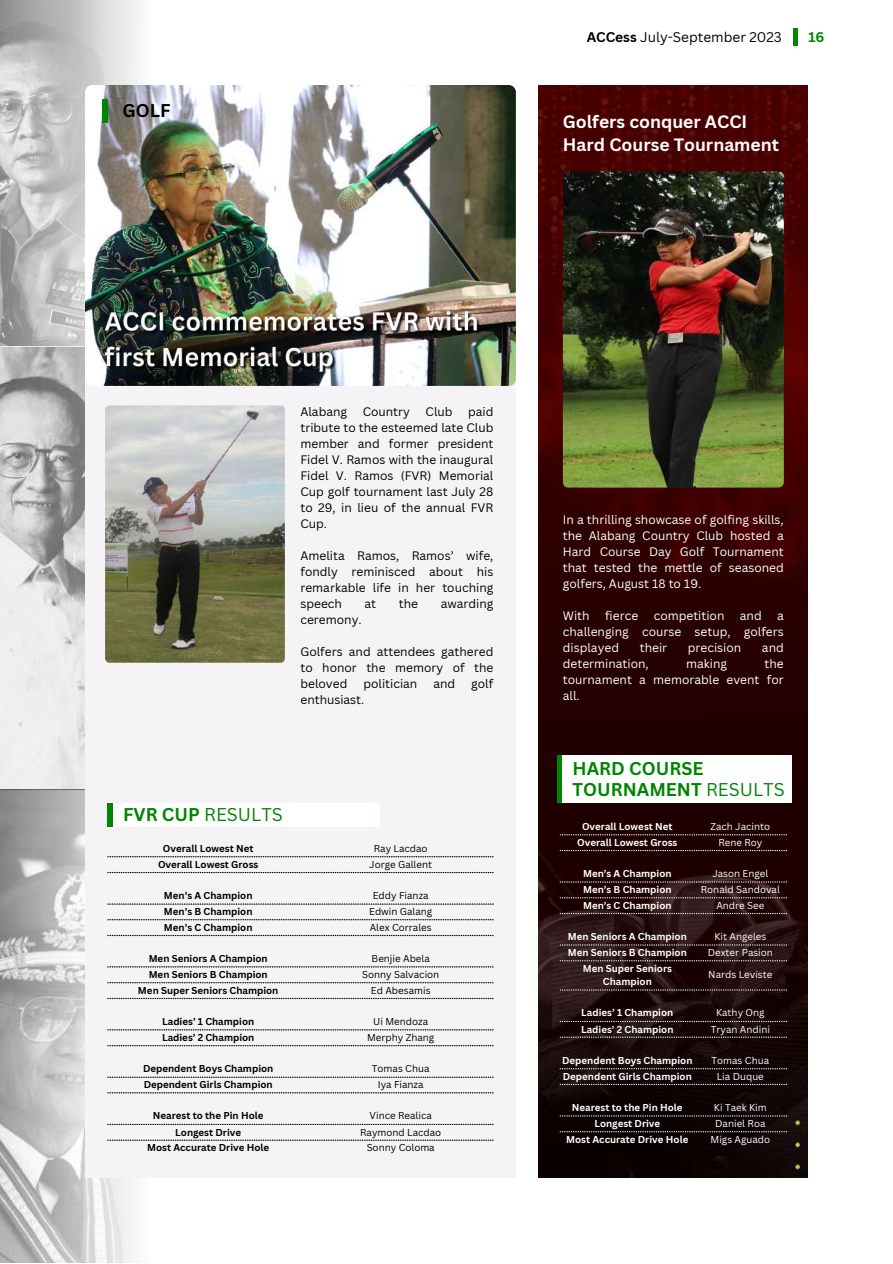
<style>
.page{position:relative;width:893px;height:1264px;background:#fff}
.page>*{position:absolute;margin:0;border:0;box-sizing:border-box;transform-origin:0 0}
.t1{font:700 18px/21.3px "Canva Sans";color:#008500}
.t2{font:18px "Canva Sans";color:#008500}
.t3{font:700 18px "Canva Sans";color:#000}
.t4{font:700 17.4px/23.5px "Canva Sans";color:#fff}
.t5{font:13.65px "Canva Sans";color:#000}
.t6{font:700 13.65px "Canva Sans";color:#008500}
.t7{font:12px/16px "Canva Sans";color:#000;text-align:justify}
.t8{font:12px/16px "Canva Sans";color:#fff;text-align:justify}
.t9{font:700 9.75px/13px "Canva Sans";color:#fff;text-align:center}
.t10{font:700 9.75px "Canva Sans";color:#000}
.t11{font:9.75px/17.5px "Canva Sans";color:#fff}
.t12{font:9.75px "Canva Sans";color:#000}
.s1{font-weight:700}
.s2{font-weight:400}
</style>
<div class="page">
<img style="left:0;top:346px;width:85px;height:444px">
<img style="left:0;top:0;width:139px;height:346px">
<img style="left:0;top:790px;width:153px;height:472px">
<div style="left:85px;top:339px;width:431px;height:838px;background:#f5f3f5"></div>
<img style="left:85px;top:85px;width:431px;height:301px;border-radius:7px">
<svg style="left:107px;top:856px;width:202px;height:284px"></svg>
<svg style="left:310px;top:856px;width:183px;height:284px"></svg>
<div style="left:102px;top:100px;width:6px;height:23px;background:#008500"></div>
<img style="left:538px;top:85px;width:269px;height:1091px">
<img style="left:563px;top:171px;width:220px;height:316px;border-radius:5px">
<svg style="left:559px;top:834px;width:227px;height:298px;background:#231010"></svg>
<hr style="left:793px;top:28px;width:4px;height:18px;background:#008500">
<div style="left:107px;top:802px;width:6px;height:24px;background:#008500"></div>
<div style="left:113px;top:802px;width:266px;height:24px;background:#fff"></div>
<div style="left:556px;top:755px;width:6px;height:48px;background:#008500"></div>
<div style="left:562px;top:755px;width:230px;height:48px;background:#fff"></div>
<img style="left:105px;top:405px;width:180px;height:257px;border-radius:4px">
<img style="left:103px;top:303px;width:380px;height:74px">
<h1 class="t3" style="left:122px;top:98px;width:50px">GOLF</h1>
<p class="t5" style="left:586px;top:27px;width:197px"><span class="s1">ACCess</span> July-September 2023</p>
<p class="t6" style="left:808px;top:27px;width:18px">16</p>
<h2 class="t4" style="left:563px;top:109px;width:218px">Golfers conquer ACCI<br>Hard Course Tournament</h2>
<p class="t7" style="left:300px;top:403px;width:194px;text-indent:168px">paid tribute to the esteemed late Club member and former president Fidel V. Ramos with the inaugural Fidel V. Ramos (FVR) Memorial Cup golf tournament last July 28 to 29, in lieu of the annual FVR Cup.</p>
<p class="t7" style="left:300px;top:547px;width:194px">Amelita Ramos, Ramos’ wife, fondly reminisced about his remarkable life in her touching speech</p>
<p class="t7" style="left:300px;top:403px;width:48px">Alabang</p>
<p class="t7" style="left:362px;top:403px;width:49px">Country</p>
<p class="t7" style="left:425px;top:403px;width:28px">Club</p>
<p class="t7" style="left:364px;top:595px;width:13px">at</p>
<p class="t7" style="left:399px;top:595px;width:21px">the</p>
<p class="t7" style="left:440px;top:595px;width:54px">awarding</p>
<p class="t7" style="left:300px;top:611px;width:63px">ceremony.</p>
<p class="t7" style="left:300px;top:643px;width:194px">Golfers and attendees gathered to honor the memory of the beloved</p>
<p class="t7" style="left:363px;top:675px;width:55px">politician</p>
<p class="t7" style="left:433px;top:675px;width:23px">and</p>
<p class="t7" style="left:471px;top:675px;width:24px">golf</p>
<p class="t7" style="left:300px;top:691px;width:65px">enthusiast.</p>
<h1 class="t2" style="left:123px;top:802px;width:161px"><span class="s1">FVR CUP</span> RESULTS</h1>
<p class="t10" style="left:163px;top:841px;width:92px">Overall Lowest Net</p>
<p class="t12" style="left:374px;top:841px;width:55px">Ray Lacdao</p>
<p class="t10" style="left:158px;top:857px;width:102px">Overall Lowest Gross</p>
<p class="t12" style="left:369px;top:857px;width:64px">Jorge Gallent</p>
<p class="t10" style="left:164px;top:888px;width:90px">Men’s A Champion</p>
<p class="t12" style="left:373px;top:888px;width:57px">Eddy Fianza</p>
<p class="t10" style="left:164px;top:904px;width:90px">Men’s B Champion</p>
<p class="t12" style="left:369px;top:904px;width:65px">Edwin Galang</p>
<p class="t10" style="left:164px;top:920px;width:90px">Men’s C Champion</p>
<p class="t12" style="left:370px;top:920px;width:63px">Alex Corrales</p>
<p class="t10" style="left:149px;top:951px;width:120px">Men Seniors A Champion</p>
<p class="t12" style="left:371px;top:951px;width:60px">Benjie Abela</p>
<p class="t10" style="left:149px;top:967px;width:121px">Men Seniors B Champion</p>
<p class="t12" style="left:362px;top:967px;width:79px">Sonny Salvacion</p>
<p class="t10" style="left:138px;top:983px;width:142px">Men Super Seniors Champion</p>
<p class="t12" style="left:371px;top:983px;width:61px">Ed Abesamis</p>
<p class="t10" style="left:162px;top:1014px;width:94px">Ladies’ 1 Champion</p>
<p class="t12" style="left:373px;top:1014px;width:56px">Ui Mendoza</p>
<p class="t10" style="left:162px;top:1030px;width:94px">Ladies’ 2 Champion</p>
<p class="t12" style="left:367px;top:1030px;width:69px">Merphy Zhang</p>
<p class="t10" style="left:143px;top:1061px;width:132px">Dependent Boys Champion</p>
<p class="t12" style="left:372px;top:1061px;width:59px">Tomas Chua</p>
<p class="t10" style="left:144px;top:1077px;width:130px">Dependent Girls Champion</p>
<p class="t12" style="left:378px;top:1077px;width:47px">Iya Fianza</p>
<p class="t10" style="left:153px;top:1108px;width:112px">Nearest to the Pin Hole</p>
<p class="t12" style="left:369px;top:1108px;width:64px">Vince Realica</p>
<p class="t10" style="left:175px;top:1125px;width:67px">Longest Drive</p>
<p class="t12" style="left:360px;top:1125px;width:83px">Raymond Lacdao</p>
<p class="t10" style="left:147px;top:1140px;width:124px">Most Accurate Drive Hole</p>
<p class="t12" style="left:366px;top:1140px;width:70px">Sonny Coloma</p>
<p class="t8" style="left:563px;top:511px;width:222px">In a thrilling showcase of golfing skills, the Alabang Country Club hosted a Hard Course Day Golf Tournament that tested the mettle of seasoned golfers, August 18 to 19.</p>
<p class="t8" style="left:563px;top:607px;width:28px">With</p>
<p class="t8" style="left:605px;top:607px;width:35px">fierce</p>
<p class="t8" style="left:653px;top:607px;width:72px">competition</p>
<p class="t8" style="left:739px;top:607px;width:23px">and</p>
<p class="t8" style="left:563px;top:607px;width:222px;text-indent:214px">a challenging course setup, golfers displayed</p>
<p class="t8" style="left:639px;top:639px;width:29px">their</p>
<p class="t8" style="left:687px;top:639px;width:55px">precision</p>
<p class="t8" style="left:762px;top:639px;width:23px">and</p>
<p class="t8" style="left:563px;top:654px;width:87px">determination,</p>
<p class="t8" style="left:686px;top:654px;width:42px">making</p>
<p class="t8" style="left:563px;top:654px;width:222px;text-indent:202px">the tournament a memorable event for all.</p>
<h1 class="t1" style="left:572px;top:757px;width:213px">HARD COURSE<br>TOURNAMENT <span class="s2">RESULTS</span></h1>
<p class="t9" style="left:582px;top:819px;width:92px">Overall Lowest Net</p>
<p class="t11" style="left:710px;top:817px;width:61px">Zach Jacinto</p>
<p class="t9" style="left:577px;top:835px;width:102px">Overall Lowest Gross</p>
<p class="t11" style="left:718px;top:833px;width:46px">Rene Roy</p>
<p class="t9" style="left:583px;top:866px;width:90px">Men’s A Champion</p>
<p class="t11" style="left:712px;top:864px;width:57px">Jason Engel</p>
<p class="t9" style="left:583px;top:882px;width:90px">Men’s B Champion</p>
<p class="t11" style="left:700px;top:880px;width:80px">Ronald Sandoval</p>
<p class="t9" style="left:583px;top:898px;width:90px">Men’s C Champion</p>
<p class="t11" style="left:716px;top:896px;width:49px">Andre See</p>
<p class="t9" style="left:567px;top:929px;width:120px">Men Seniors A Champion</p>
<p class="t11" style="left:714px;top:927px;width:53px">Kit Angeles</p>
<p class="t9" style="left:567px;top:945px;width:121px">Men Seniors B Champion</p>
<p class="t11" style="left:707px;top:943px;width:67px">Dexter Pasion</p>
<p class="t9" style="left:582px;top:961px;width:91px">Men Super Seniors<br>Champion</p>
<p class="t11" style="left:708px;top:965px;width:66px">Nards Leviste</p>
<p class="t9" style="left:581px;top:1005px;width:94px">Ladies’ 1 Champion</p>
<p class="t11" style="left:716px;top:1003px;width:50px">Kathy Ong</p>
<p class="t9" style="left:581px;top:1022px;width:94px">Ladies’ 2 Champion</p>
<p class="t11" style="left:710px;top:1020px;width:61px">Tryan Andini</p>
<p class="t9" style="left:562px;top:1053px;width:132px">Dependent Boys Champion</p>
<p class="t11" style="left:711px;top:1050px;width:59px">Tomas Chua</p>
<p class="t9" style="left:562px;top:1069px;width:130px">Dependent Girls Champion</p>
<p class="t11" style="left:716px;top:1067px;width:49px">Lia Duque</p>
<p class="t9" style="left:572px;top:1100px;width:112px">Nearest to the Pin Hole</p>
<p class="t11" style="left:714px;top:1098px;width:54px">Ki Taek Kim</p>
<p class="t9" style="left:594px;top:1116px;width:67px">Longest Drive</p>
<p class="t11" style="left:715px;top:1114px;width:52px">Daniel Roa</p>
<p class="t9" style="left:566px;top:1132px;width:124px">Most Accurate Drive Hole</p>
<p class="t11" style="left:710px;top:1130px;width:61px">Migs Aguado</p>
<p class="t9" style="left:571px;top:941px;width:120px">Men Seniors A Champion</p>
<p class="t11" style="left:714px;top:939px;width:53px">Kit Angeles</p>
<p class="t9" style="left:571px;top:959px;width:121px">Men Seniors B Champion</p>
<p class="t9" style="left:585px;top:1009px;width:94px">Ladies’ 1 Champion</p>
<p class="t11" style="left:714px;top:1007px;width:50px">Kathy Ong</p>
<p class="t9" style="left:584px;top:1026px;width:94px">Ladies’ 2 Champion</p>
<p class="t11" style="left:714px;top:1023px;width:61px">Tryan Andini</p>
<p class="t9" style="left:565px;top:1059px;width:132px">Dependent Boys Champion</p>
<p class="t11" style="left:714px;top:1057px;width:59px">Tomas Chua<br>Lia Duque</p>
<p class="t11" style="left:714px;top:1108px;width:54px">Ki Taek Kim</p>
</div>
